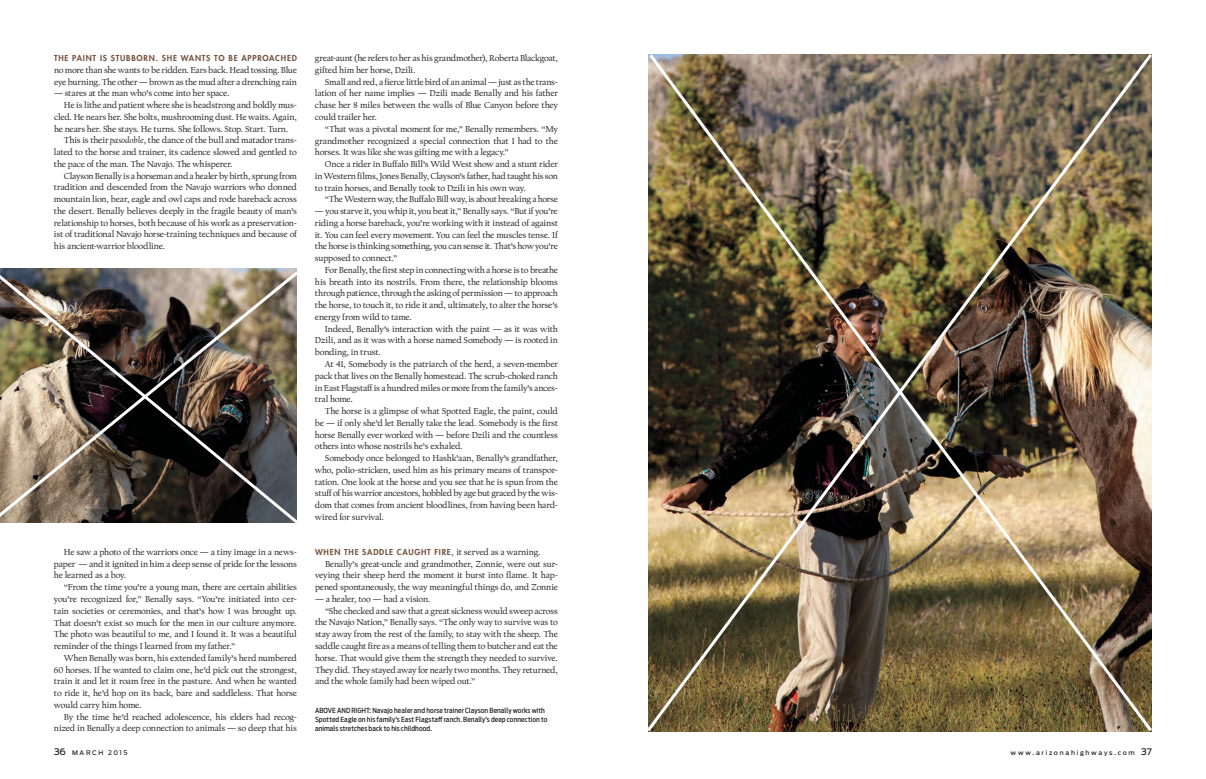
<style>
.page{position:relative;width:1206px;height:779px;background:#fff}
.page>*{position:absolute;margin:0;border:0;box-sizing:border-box;transform-origin:0 0}
.t1{font:9px/11.8px "Californian FB Text";letter-spacing:-.025em;color:#242425;text-align:justify}
.t2{font:800 8px "Futura";letter-spacing:.095em;color:#73523e}
.t3{font:500 7px/9px "Antenna Cond";letter-spacing:.01em;color:#242425}
.t4{font:500 6.2px "Antenna";letter-spacing:.265em;color:#242425}
.s1{font-style:italic;font-size:9.2px}
.s2{font-family:"Californian FB Text";font-weight:400;font-size:9px;color:#242425}
.s3{font-size:9px}
</style>
<div class="page">
<img style="left:0;top:268px;width:297px;height:255px">
<img style="left:648px;top:54px;width:504px;height:678px">
<p class="t2" style="left:54px;top:53px;width:244px">THE PAINT IS STUBBORN. SHE WANTS TO BE APPROACHED</p>
<p class="t1" style="left:54px;top:64px;width:244px">no more than she wants to be ridden. Ears back. Head tossing. Blue eye burning. The other — brown as the mud after a drenching rain</p>
<p class="t1" style="left:54px;top:88px;width:177px">— stares at the man who’s come into her space.</p>
<p class="t1" style="left:64px;top:99px;width:235px">He is lithe and patient where she is headstrong and boldly mus-</p>
<p class="t1" style="left:54px;top:111px;width:244px">cled. He nears her. She bolts, mushrooming dust. He waits. Again,</p>
<p class="t1" style="left:54px;top:123px;width:236px">he nears her. She stays. He turns. She follows. Stop. Start. Turn.</p>
<p class="t1" style="left:64px;top:135px;width:234px">This is their <span class="s1">pasodoble</span>, the dance of the bull and matador trans-</p>
<p class="t1" style="left:54px;top:146px;width:244px">lated to the horse and trainer, its cadence slowed and gentled to</p>
<p class="t1" style="left:54px;top:158px;width:180px">the pace of the man. The Navajo. The whisperer.</p>
<p class="t1" style="left:64px;top:170px;width:234px">Clayson Benally is a horseman and a healer by birth, sprung from</p>
<p class="t1" style="left:54px;top:182px;width:244px">tradition and descended from the Navajo warriors who donned</p>
<p class="t1" style="left:54px;top:193px;width:244px">mountain lion, bear, eagle and owl caps and rode bareback across</p>
<p class="t1" style="left:54px;top:205px;width:244px">the desert. Benally believes deeply in the fragile beauty of man’s</p>
<p class="t1" style="left:54px;top:217px;width:244px">relationship to horses, both because of his work as a preservation-</p>
<p class="t1" style="left:54px;top:229px;width:244px">ist of traditional Navajo horse-training techniques and because of</p>
<p class="t1" style="left:54px;top:240px;width:113px">his ancient-warrior bloodline.</p>
<p class="t1" style="left:54px;top:546px;width:245px;text-indent:10px">He saw a photo of the warriors once — a tiny image in a news&shy;paper — and it ignited in him a deep sense of pride for the lessons he learned as a boy.</p>
<p class="t1" style="left:54px;top:581px;width:245px;text-indent:10px">“From the time you’re a young man, there are certain abilities you’re recognized for,” Benally says. “You’re initiated into cer&shy;tain societies or ceremonies, and that’s how I was brought up.<br>That doesn’t exist so much for the men in our culture anymore.<br>The photo was beautiful to me, and I found it. It was a beautiful reminder of the things I learned from my father.”</p>
<p class="t1" style="left:54px;top:652px;width:245px;text-indent:10px">When Benally was born, his extended family’s herd numbered 60 horses. If he wanted to claim one, he’d pick out the strongest, train it and let it roam free in the pasture. And when he wanted to ride it, he’d hop on its back, bare and saddleless. That horse would carry him home.</p>
<p class="t1" style="left:54px;top:710px;width:244px;text-align:right">By the time he’d reached adolescence, his elders had recog&shy;nized in Benally a deep connection to animals — so deep that his</p>
<p class="t1" style="left:315px;top:52px;width:244px">great-aunt (he refers to her as his grandmother), Roberta Blackgoat, gifted him her horse, Dzili.</p>
<p class="t1" style="left:315px;top:76px;width:245px;text-indent:10px">Small and red, a fierce little bird of an animal — just as the trans&shy;lation of her name implies — Dzili made Benally and his father chase her 8 miles between the walls of Blue Canyon before they could trailer her.</p>
<p class="t1" style="left:315px;top:123px;width:245px;text-indent:10px">“That was a pivotal moment for me,” Benally remembers. “My grandmother recognized a special connection that I had to the horses. It was like she was gifting me with a legacy.”</p>
<p class="t1" style="left:315px;top:158px;width:244px;text-indent:10px">Once a rider in Buffalo Bill’s Wild West show and a stunt rider in Western films, Jones Benally, Clayson’s father, had taught his son to train horses, and Benally took to Dzili in his own way.</p>
<p class="t1" style="left:325px;top:193px;width:235px">“The Western way, the Buffalo Bill way, is about breaking a horse</p>
<p class="t1" style="left:315px;top:205px;width:244px">— you starve it, you whip it, you beat it,” Benally says. “But if you’re riding a horse bareback, you’re working with it instead of against it. You can feel every movement. You can feel the muscles tense. If the horse is thinking something, you can sense it. That’s how you’re supposed to connect.”</p>
<p class="t1" style="left:315px;top:264px;width:245px;text-indent:10px">For Benally, the first step in connecting with a horse is to breathe his breath into its nostrils. From there, the relationship blooms through patience, through the asking of permission — to approach the horse, to touch it, to ride it and, ultimately, to alter the horse’s energy from wild to tame.</p>
<p class="t1" style="left:315px;top:323px;width:245px;text-indent:10px">Indeed, Benally’s interaction with the paint — as it was with Dzili, and as it was with a horse named Somebody — is rooted in bonding, in trust.</p>
<p class="t1" style="left:315px;top:358px;width:244px;text-indent:10px">At 41, Somebody is the patriarch of the herd, a seven-member pack that lives on the Benally homestead. The scrub-choked ranch in East Flagstaff is a hundred miles or more from the family’s ances&shy;tral home.</p>
<p class="t1" style="left:315px;top:405px;width:245px;text-indent:10px">The horse is a glimpse of what Spotted Eagle, the paint, could be — if only she’d let Benally take the lead. Somebody is the first horse Benally ever worked with — before Dzili and the countless others into whose nostrils he’s exhaled.</p>
<p class="t1" style="left:315px;top:452px;width:245px;text-indent:10px">Somebody once belonged to Hashk’aan, Benally’s grandfather, who, polio-stricken, used him as his primary means of transpor&shy;tation. One look at the horse and you see that he is spun from the stuff of his warrior ancestors, hobbled by age but graced by the wis&shy;dom that comes from ancient bloodlines, from having been hard&shy;wired for survival.</p>
<p class="t2" style="left:315px;top:546px;width:227px">WHEN THE SADDLE CAUGHT FIRE, <span class="s2">it served as a warning.</span></p>
<p class="t1" style="left:315px;top:558px;width:244px;text-indent:10px">Benally’s great-uncle and grandmother, Zonnie, were out sur&shy;veying their sheep herd the moment it burst into flame. It hap&shy;pened spontaneously, the way meaningful things do, and Zonnie</p>
<p class="t1" style="left:315px;top:593px;width:117px">— a healer, too — had a vision.</p>
<p class="t1" style="left:325px;top:605px;width:234px">“She checked and saw that a great sickness would sweep across</p>
<p class="t1" style="left:315px;top:616px;width:244px">the Navajo Nation,” Benally says. “The only way to survive was to</p>
<p class="t1" style="left:315px;top:628px;width:245px">stay away from the rest of the family, to stay with the sheep. The</p>
<p class="t1" style="left:315px;top:640px;width:244px">saddle caught fire as a means of telling them to butcher and eat the</p>
<p class="t1" style="left:315px;top:652px;width:244px">horse. That would give them the strength they needed to survive.</p>
<p class="t1" style="left:315px;top:663px;width:245px">They did. They stayed away for nearly two months. They returned,</p>
<p class="t1" style="left:315px;top:675px;width:162px">and the whole family had been wiped out.”</p>
<p class="t3" style="left:315px;top:706px;width:234px">ABOVE AND RIGHT: Navajo healer and horse trainer Clayson Benally works with<br>Spotted Eagle on his family’s East Flagstaff ranch. Benally’s deep connection to animals stretches back to his childhood.</p>
<p class="t4" style="left:54px;top:748px;width:75px"><span class="s3">36</span> MARCH 2015</p>
<p class="t4" style="left:1011px;top:748px;width:143px">www.arizonahighways.com <span class="s3">37</span></p>
</div>
